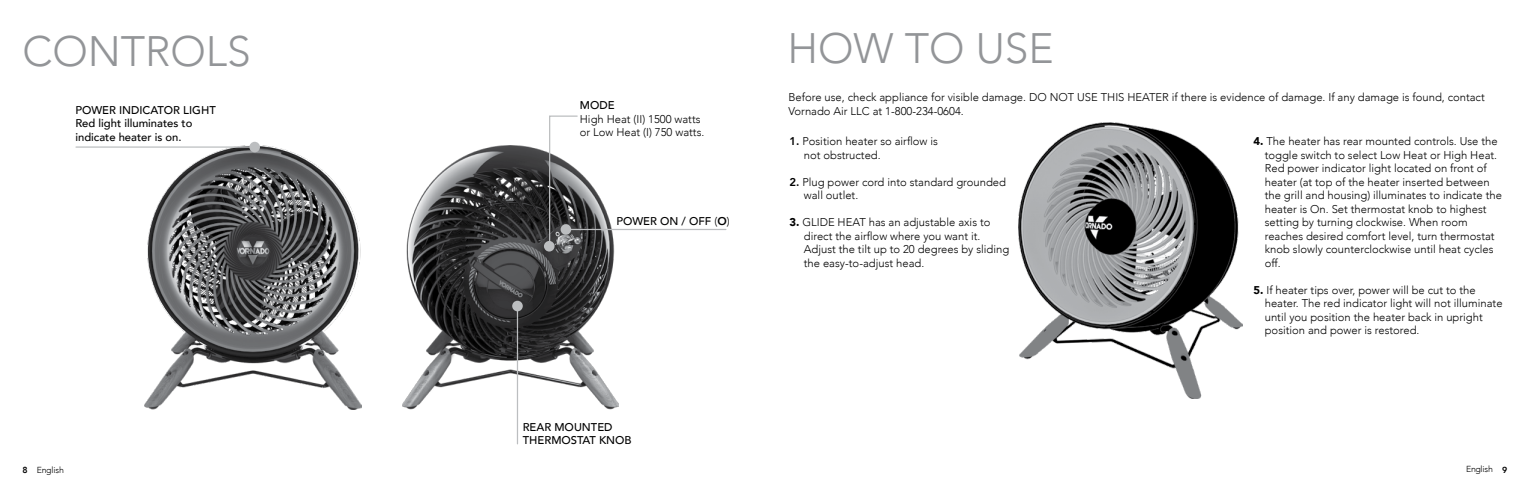
<style>
.page{position:relative;width:1530px;height:495px;background:#fff}
.page>*{position:absolute;margin:0;border:0;box-sizing:border-box;transform-origin:0 0}
.t1{font:300 42.5px "Avenir";color:#939598}
.t2{font:300 11.25px/13.5px "Avenir";color:#000}
.t3{font:500 11.25px/13.5px "Avenir";color:#000}
.t4{font:300 8.75px "Avenir";letter-spacing:-.02em;color:#000}
.s1{font-weight:300}
.s2{font-weight:800}
.s3{font-weight:900}
</style>
<div class="page">
<img style="left:1018px;top:123px;width:225px;height:275px">
<img style="left:402px;top:146px;width:217px;height:264px">
<img style="left:144px;top:146px;width:217px;height:264px">
<div style="left:512px;top:301px;width:11px;height:10px;background:#bcbec0;border-radius:50%"></div>
<hr style="left:517px;top:311px;width:1px;height:133px;background:#bcbec0">
<div style="left:249px;top:142px;width:11px;height:10px;background:#bcbec0;border-radius:50%"></div>
<hr style="left:76px;top:146px;width:174px;height:2px;background:#bcbec0">
<hr style="left:571px;top:229px;width:155px;height:1px;background:#bcbec0">
<div style="left:544px;top:241px;width:11px;height:11px;background:#bcbec0;border-radius:50%"></div>
<svg style="left:548px;top:115px;width:30px;height:130px"></svg>
<h1 class="t1" style="left:22px;top:26px;width:230px">CONTROLS</h1>
<p class="t3" style="left:75px;top:103px;width:142px">POWER INDICATOR LIGHT<br>Red light illuminates to indicate heater is on.</p>
<p class="t3" style="left:580px;top:98px;width:36px">MODE</p>
<p class="t2" style="left:580px;top:112px;width:126px">High Heat (II) 1500 watts or Low Heat (I) 750 watts.</p>
<p class="t3" style="left:616px;top:214px;width:115px">POWER ON / OFF <span class="s1">(</span><span class="s2">O</span><span class="s1">)</span></p>
<p class="t3" style="left:523px;top:419px;width:110px">REAR MOUNTED<br>THERMOSTAT KNOB</p>
<h1 class="t1" style="left:787px;top:24px;width:268px">HOW TO USE</h1>
<p class="t2" style="left:789px;top:91px;width:698px">Before use, check appliance for visible damage. DO NOT USE THIS HEATER if there is evidence of damage. If any damage is found, contact<br>Vornado Air LLC at 1-800-234-0604.</p>
<p class="t2" style="left:804px;top:135px;width:136px;text-indent:-14px"><span class="s2">1.</span> Position heater so airfl ow is not obstructed.</p>
<p class="t2" style="left:804px;top:175px;width:204px;text-indent:-14px"><span class="s2">2.</span> Plug power cord into standard grounded wall outlet.</p>
<p class="t2" style="left:804px;top:216px;width:207px;text-indent:-14px"><span class="s3">3.</span> GLIDE HEAT has an adjustable axis to direct the airfl ow where you want it.<br>Adjust the tilt up to 20 degrees by sliding the easy-to-adjust head.</p>
<p class="t2" style="left:1265px;top:135px;width:239px;text-indent:-11px"><span class="s3">4.</span> The heater has rear mounted controls. Use the toggle switch to select Low Heat or High Heat.<br>Red power indicator light located on front of heater (at top of the heater inserted between the grill and housing) illuminates to indicate the heater is On. Set thermostat knob to highest setting by turning clockwise. When room reaches desired comfort level, turn thermostat knob slowly counterclockwise until heat cycles off.</p>
<p class="t2" style="left:1265px;top:283px;width:239px;text-indent:-11px"><span class="s3">5.</span> If heater tips over, power will be cut to the heater. The red indicator light will not illuminate until you position the heater back in upright position and power is restored.</p>
<p class="t4" style="left:22px;top:464px;width:43px"><span class="s2">8</span> English</p>
<p class="t4" style="left:1466px;top:464px;width:43px">English <span class="s2">9</span></p>
</div>
